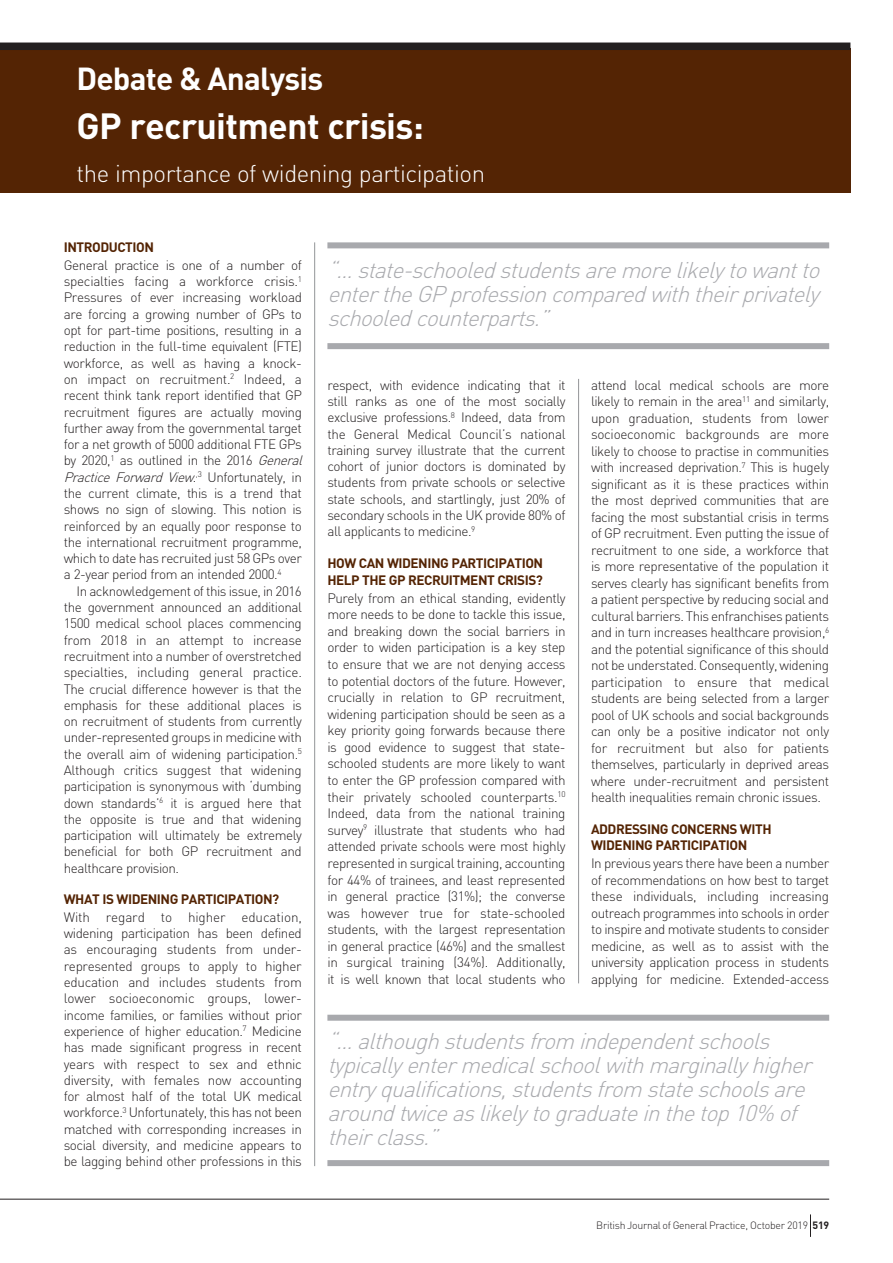
<style>
.page{position:relative;width:893px;height:1263px;background:#fff}
.page>*{position:absolute;margin:0;border:0;box-sizing:border-box;transform-origin:0 0}
.t1{font:700 36px "DIN";letter-spacing:-.02em;color:#fff}
.t2{font:700 31.5px "DIN";letter-spacing:-.025em;color:#fff}
.t3{font:300 24px "DIN";letter-spacing:-.02em;color:#fff}
.t4{font:italic 300 22.5px/24px "DIN";color:#a8a9ad;text-align:justify}
.t5{font:300 13.5px/16.4px "DIN";letter-spacing:-.035em;color:#231f20;text-align:justify}
.t6{font:700 13.5px/16.6px "DIN";letter-spacing:-.035em;color:#542404}
.t7{font:300 10.5px "DIN";letter-spacing:-.025em;color:#231f20}
.s1{font-style:italic}
.s2{font-weight:700}
</style>
<div class="page">
<div style="left:0;top:49px;width:850px;height:144px;background:#542404"></div>
<div style="left:327px;top:242px;width:502px;height:6px;background:#a8a9ad"></div>
<div style="left:327px;top:343px;width:502px;height:6px;background:#a8a9ad"></div>
<hr style="left:578px;top:379px;width:1px;height:604px;background:#939598">
<hr style="left:314px;top:242px;width:1px;height:924px;background:#939598">
<hr style="left:0;top:1199px;width:829px;height:1px;background:#231f20">
<svg style="left:810px;top:1214px;width:1px;height:23px"></svg>
<div style="left:0;top:43px;width:850px;height:7px;background:#231f20"></div>
<div style="left:327px;top:1015px;width:502px;height:6px;background:#a8a9ad"></div>
<div style="left:327px;top:1160px;width:502px;height:6px;background:#a8a9ad"></div>
<h2 class="t2" style="left:77px;top:58px;width:248px">Debate &amp; Analysis</h2>
<h1 class="t1" style="left:77px;top:103px;width:349px">GP recruitment crisis:</h1>
<h3 class="t3" style="left:77px;top:158px;width:410px">the importance of widening participation</h3>
<p class="t6" style="left:64px;top:238px;width:92px">INTRODUCTION</p>
<p class="t5" style="left:64px;top:257px;width:244px;text-align:left">General practice is one of a number of specialties facing a workforce crisis.<sup>1<br></sup>Pressures of ever increasing workload are forcing a growing number of GPs to opt for part-time positions, resulting in a reduction in the full-time equivalent (FTE) workforce, as well as having a knock&shy;on impact on recruitment.<sup>2</sup> Indeed, a recent think tank report identified that GP recruitment figures are actually moving further away from the governmental target for a net growth of 5000 additional FTE GPs by 2020,<sup>1</sup> as outlined in the 2016 <span class="s1">General Practice Forward View</span>. <sup>,</sup> <sup>3</sup> U n f o rt u n a t e ly , i n the current climate, this is a trend that shows no sign of slowing. This notion is reinforced by an equally poor response to the international recruitment programme, which to date has recruited just 58 GPs over a 2-year period from an intended 2000.<sup>4</sup></p>
<p class="t5" style="left:64px;top:583px;width:240px;text-indent:13px">In acknowledgement of this issue, in 2016 the government announced an additional 1500 medical school places commencing from 2018 in an attempt to increase recruitment into a number of overstretched specialties, including general practice.<br>The crucial difference however is that the emphasis for these additional places is on recruitment of students from currently under-represented groups in medicine with the overall aim of widening participation.<sup>5<br></sup>Although critics suggest that widening participation is synonymous with ‘dumbing down standards’<sup>6</sup> it is argued here that the opposite is true and that widening participation will ultimately be extremely beneficial for both GP recruitment and healthcare provision.</p>
<p class="t6" style="left:64px;top:890px;width:217px">WHAT IS WIDENING PARTICIPATION?</p>
<p class="t5" style="left:64px;top:909px;width:240px">With regard to higher education, widening participation has been defined as encouraging students from under&shy;represented groups to apply to higher education and includes students from lower socioeconomic groups, lower&shy;income families, or families without prior experience of higher education.<sup>7</sup> Medicine has made significant progress in recent years with respect to sex and ethnic diversity, with females now accounting for almost half of the total UK medical workforce.<sup>3</sup> Unfortunately, this has not been matched with corresponding increases in social diversity, and medicine appears to be lagging behind other professions in this</p>
<h3 class="t4" style="left:327px;top:257px;width:501px">“… state-schooledstudentsaremorelikelytowantto entertheGPprofessioncomparedwiththeirprivately schooledcounterparts.”</h3>
<p class="t5" style="left:327px;top:377px;width:240px">respect, with evidence indicating that it still ranks as one of the most socially exclusive professions.<sup>8</sup> Indeed, data from the General Medical Council’s national training survey illustrate that the current cohort of junior doctors is dominated by students from private schools or selective state schools, and startlingly, just 20% of secondary schools in the UK provide 80% of all applicants to medicine.<sup>9</sup></p>
<p class="t6" style="left:327px;top:554px;width:217px">HOW CAN WIDENING PARTICIPATION<br>HELP THE GP RECRUITMENT CRISIS?</p>
<p class="t5" style="left:327px;top:589px;width:240px">Purely from an ethical standing, evidently more needs to be done to tackle this issue, and breaking down the social barriers in order to widen participation is a key step to ensure that we are not denying access to potential doctors of the future. However, crucially in relation to GP recruitment, widening participation should be seen as a key priority going forwards because there is good evidence to suggest that state&shy;schooled students are more likely to want to enter the GP profession compared with their privately schooled counterparts.<sup>10<br></sup>Indeed, data from the national training survey<sup>9</sup> illustrate that students who had attended private schools were most highly represented in surgical training, accounting for 44% of trainees, and least represented in general practice (31%); the converse was however true for state-schooled students, with the largest representation in general practice (46%) and the smallest in surgical training (34%). Additionally, it is well known that local students who</p>
<p class="t5" style="left:591px;top:376px;width:240px">attend local medical schools are more likely to remain in the area<sup>11</sup> and similarly, upon graduation, students from lower socioeconomic backgrounds are more likely to choose to practise in communities with increased deprivation.<sup>7</sup> This is hugely significant as it is these practices within the most deprived communities that are facing the most substantial crisis in terms of GP recruitment. Even putting the issue of recruitment to one side, a workforce that is more representative of the population it serves clearly has significant benefits from a patient perspective by reducing social and cultural barriers. This enfranchises patients and in turn increases healthcare provision,<sup>6 </sup>and the potential significance of this should not be understated. Consequently, widening participation to ensure that medical students are being selected from a larger pool of UK schools and social backgrounds can only be a positive indicator not only for recruitment but also for patients themselves, particularly in deprived areas where under-recruitment and persistent health inequalities remain chronic issues.</p>
<p class="t6" style="left:591px;top:820px;width:182px">ADDRESSING CONCERNS WITH<br>WIDENING PARTICIPATION</p>
<p class="t5" style="left:591px;top:855px;width:240px">In previous years there have been a number of recommendations on how best to target these individuals, including increasing outreach programmes into schools in order to inspire and motivate students to consider medicine, as well as to assist with the university application process in students applying for medicine. Extended-access</p>
<h3 class="t4" style="left:327px;top:1029px;width:492px;text-align:left">“… althoughstudentsfrom independentschools typicallyentermedicalschoolwithmarginallyhigher entryqualifications,studentsfrom stateschoolsare aroundtwiceaslikelytograduateinthetop10% of theirclass.”</h3>
<p class="t7" style="left:596px;top:1219px;width:234px">British Journal of General Practice, October 2019 <span class="s2">519</span></p>
</div>
